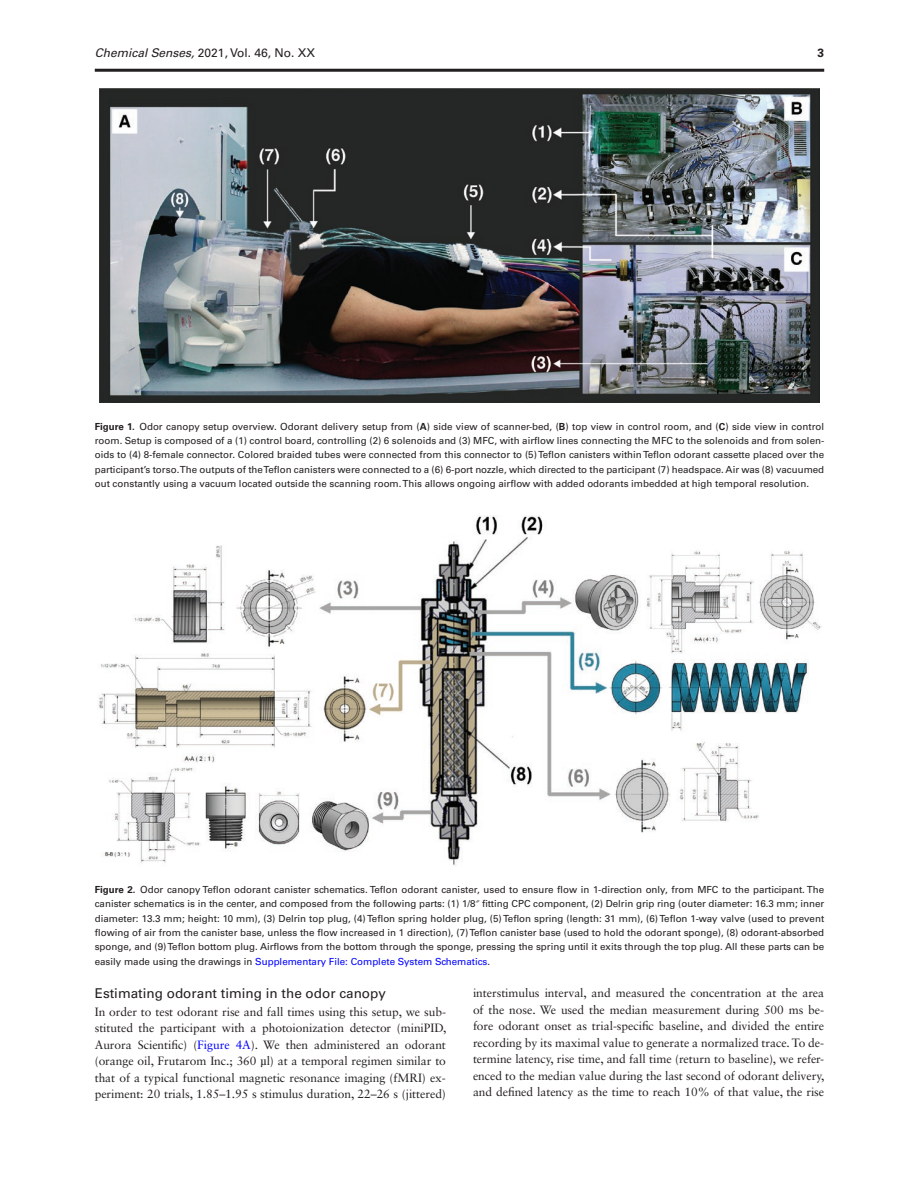
<style>
.page{position:relative;width:919px;height:1187px;background:#fff}
.page>*{position:absolute;margin:0;border:0;box-sizing:border-box;transform-origin:0 0}
.t1{font:13.5px "Univers LT Std";color:#231f20}
.t2{font:12px/16.5px "Sabon LT Std";letter-spacing:-.005em;color:#231f20;text-align:justify}
.t3{font:12px "Univers LT Std";color:#231f20}
.t4{font:700 12px "Univers LT Std";color:#231f20}
.t5{font:9.75px/14.2px "Univers LT Std";color:#231f20;text-align:justify}
.s1{font-style:italic}
.s2{font-weight:700}
.s3{font-family:"Gandhari Unicode"}
.s4{color:#00f}
</style>
<div class="page">
<img style="left:99px;top:88px;width:720px;height:315px">
<img style="left:99px;top:516px;width:722px;height:349px">
<hr style="left:95px;top:69px;width:729px;height:3px;background:#231f20">
<p class="t3" style="left:95px;top:45px;width:222px"><span class="s1">Chemical Senses,</span> 2021, Vol. 46, No. XX</p>
<p class="t4" style="left:817px;top:45px;width:8px">3</p>
<p class="t5" style="left:95px;top:419px;width:731px"><span class="s2">Figure 1.</span> Odor canopy setup overview. Odorant delivery setup from (<span class="s2">A</span>) side view of scanner-bed, (<span class="s2">B</span>) top view in control room, and (<span class="s2">C</span>) side view in control room. Setup is composed of a (1) control board, controlling (2) 6 solenoids and (3) MFC, with airflow lines connecting the MFC to the solenoids and from solen&shy;oids to (4) 8-female connector. Colored braided tubes were connected from this connector to (5) Teflon canisters within Teflon odorant cassette placed over the participant’s torso. The outputs of the Teflon canisters were connected to a (6) 6-port nozzle, which directed to the participant (7) headspace. Air was (8) vacuumed out constantly using a vacuum located outside the scanning room. This allows ongoing airflow with added odorants imbedded at high temporal resolution.</p>
<p class="t5" style="left:95px;top:882px;width:731px"><span class="s2">Figure 2.</span> Odor canopy Teflon odorant canister schematics. Teflon odorant canister, used to ensure flow in 1-direction only, from MFC to the participant. The canister schematics is in the center, and composed from the following parts: (1) 1/8<span class="s3">″</span> fitting CPC component, (2) Delrin grip ring (outer diameter: 16.3 mm; inner diameter: 13.3 mm; height: 10 mm), (3) Delrin top plug, (4) Teflon spring holder plug, (5) Teflon spring (length: 31 mm), (6) Teflon 1-way valve (used to prevent flowing of air from the canister base, unless the flow increased in 1 direction), (7) Teflon canister base (used to hold the odorant sponge), (8) odorant-absorbed sponge, and (9) Teflon bottom plug. Airflows from the bottom through the sponge, pressing the spring until it exits through the top plug. All these parts can be easily made using the drawings in <span class="s4">Supplementary File: Complete System Schematics</span>.</p>
<h1 class="t1" style="left:95px;top:985px;width:293px">Estimating odorant timing in the odor canopy</h1>
<p class="t2" style="left:95px;top:1003px;width:353px">In order to test odorant rise and fall times using this setup, we sub&shy;stituted the participant with a photoionization detector (miniPID, Aurora Scientific) (<span class="s4">Figure 4A</span>). We then administered an odorant (orange oil, Frutarom Inc.; 360 <span class="s3">µ</span>l) at a temporal regimen similar to that of a typical functional magnetic resonance imaging (fMRI) ex&shy;periment: 20 trials, 1.85–1.95 s stimulus duration, 22–26 s (jittered)</p>
<p class="t2" style="left:473px;top:984px;width:353px">interstimulus interval, and measured the concentration at the area of the nose. We used the median measurement during 500 ms be&shy;fore odorant onset as trial-specific baseline, and divided the entire recording by its maximal value to generate a normalized trace. To de&shy;termine latency, rise time, and fall time (return to baseline), we refer&shy;enced to the median value during the last second of odorant delivery, and defined latency as the time to reach 10% of that value, the rise</p>
</div>
